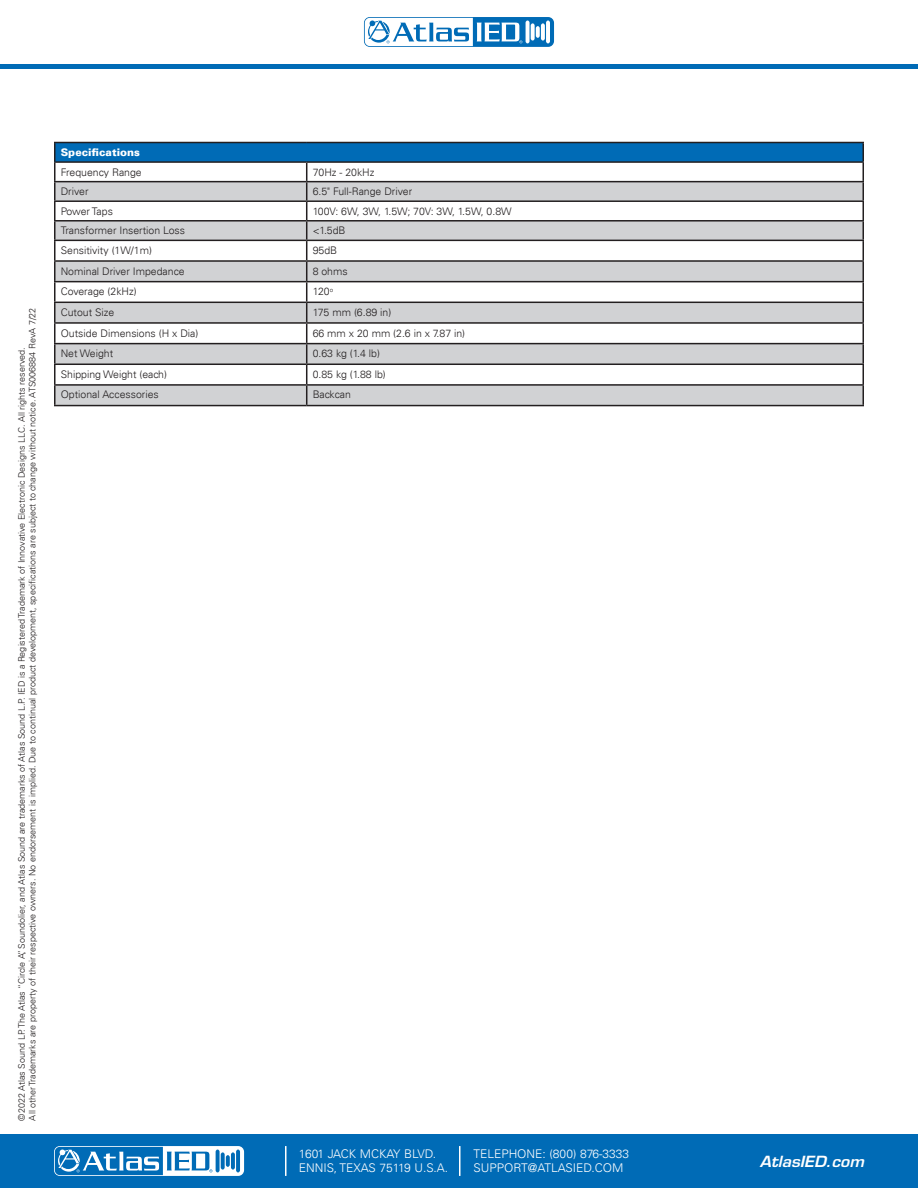
<style>
.page{position:relative;width:918px;height:1188px;background:#fff}
.page>*{position:absolute;margin:0;border:0;box-sizing:border-box;transform-origin:0 0}
.t1{font:italic 600 15px "Eurostile LT Std";color:#fff;scale:1.05 1}
.t2{font:300 12px/13.5px "Univers LT";color:#fff}
.Spec_Chart_List{font:300 10.5px "Univers LT";color:#231f20}
.SubHead{font:900 10.5px "Univers LT";color:#fff}
.Spec_Chart_List-2{font:300 10.5px "Univers LT";letter-spacing:-.02em;color:#231f20}
.t3{font:300 9px/10.8px "Univers LT";color:#231f20}
</style>
<div class="page">
<div style="left:0;top:1134px;width:918px;height:54px;background:#006bb6"></div>
<svg style="left:54px;top:1146px;width:190px;height:30px"></svg>
<hr style="left:285px;top:1146px;width:2px;height:30px;background:#fff">
<hr style="left:459px;top:1146px;width:1px;height:30px;background:#fff">
<hr style="left:0;top:64px;width:918px;height:4px;background:#006bb6">
<svg style="left:364px;top:17px;width:190px;height:30px"></svg>
<svg style="left:526px;top:21px;width:4px;height:22px"></svg>
<hr style="left:546px;top:21px;width:4px;height:22px;background:#fff;border-radius:2px">
<svg style="left:531px;top:23px;width:4px;height:18px"></svg>
<svg style="left:541px;top:23px;width:4px;height:18px"></svg>
<svg style="left:536px;top:26px;width:4px;height:12px"></svg>
<svg style="left:365px;top:18px;width:157px;height:28px"></svg>
<svg style="left:54px;top:143px;width:810px;height:262px"></svg>
<hr style="left:54px;top:142px;width:253px;height:1px;background:#231f20">
<hr style="left:307px;top:142px;width:557px;height:1px;background:#231f20">
<hr style="left:54px;top:161px;width:253px;height:2px;background:#231f20">
<hr style="left:54px;top:200px;width:253px;height:2px;background:#231f20">
<hr style="left:54px;top:240px;width:253px;height:1px;background:#231f20">
<hr style="left:54px;top:281px;width:253px;height:1px;background:#231f20">
<hr style="left:54px;top:302px;width:253px;height:1px;background:#231f20">
<hr style="left:54px;top:322px;width:253px;height:2px;background:#231f20">
<hr style="left:54px;top:343px;width:253px;height:1px;background:#231f20">
<hr style="left:54px;top:364px;width:253px;height:1px;background:#231f20">
<hr style="left:54px;top:384px;width:253px;height:2px;background:#231f20">
<hr style="left:54px;top:405px;width:253px;height:1px;background:#231f20">
<hr style="left:307px;top:161px;width:557px;height:2px;background:#231f20">
<hr style="left:307px;top:200px;width:557px;height:2px;background:#231f20">
<hr style="left:307px;top:240px;width:557px;height:1px;background:#231f20">
<hr style="left:307px;top:281px;width:557px;height:1px;background:#231f20">
<hr style="left:307px;top:302px;width:557px;height:1px;background:#231f20">
<hr style="left:307px;top:322px;width:557px;height:2px;background:#231f20">
<hr style="left:307px;top:343px;width:557px;height:1px;background:#231f20">
<hr style="left:307px;top:364px;width:557px;height:1px;background:#231f20">
<hr style="left:307px;top:384px;width:557px;height:2px;background:#231f20">
<hr style="left:307px;top:405px;width:557px;height:1px;background:#231f20">
<p class="t3" style="left:16px;top:1120px;width:814px;rotate:-90deg">©2022 Atlas Sound LP. The Atlas “Circle A”, Soundolier, and Atlas Sound are trademarks of Atlas Sound L.P. IED is a Registered Trademark of Innovative Electronic Designs LLC. All rights reserved.<br>All other Trademarks are property of their respective owners. No endorsement is implied. Due to continual product development, specifications are subject to change without notice. ATS006884 RevA 7/22</p>
<p class="SubHead" style="left:61px;top:146px;width:81px">Specifications</p>
<p class="Spec_Chart_List" style="left:61px;top:166px;width:83px">Frequency Range</p>
<p class="Spec_Chart_List" style="left:313px;top:166px;width:63px">70Hz - 20kHz</p>
<p class="Spec_Chart_List" style="left:61px;top:185px;width:29px">Driver</p>
<p class="Spec_Chart_List" style="left:313px;top:185px;width:101px">6.5" Full-Range Driver</p>
<p class="Spec_Chart_List-2" style="left:61px;top:205px;width:54px">Power Taps</p>
<p class="Spec_Chart_List" style="left:313px;top:205px;width:200px">100V: 6W, 3W, 1.5W; 70V: 3W, 1.5W, 0.8W</p>
<p class="Spec_Chart_List" style="left:61px;top:224px;width:126px">Transformer Insertion Loss</p>
<p class="Spec_Chart_List" style="left:313px;top:224px;width:34px">&lt;1.5dB</p>
<p class="Spec_Chart_List" style="left:61px;top:244px;width:93px">Sensitivity (1W/1m)</p>
<p class="Spec_Chart_List" style="left:313px;top:244px;width:26px">95dB</p>
<p class="Spec_Chart_List" style="left:61px;top:265px;width:126px">Nominal Driver Impedance</p>
<p class="Spec_Chart_List" style="left:313px;top:265px;width:37px">8 ohms</p>
<p class="Spec_Chart_List" style="left:61px;top:285px;width:78px">Coverage (2kHz)</p>
<p class="Spec_Chart_List" style="left:313px;top:285px;width:22px">120<sup>o</sup></p>
<p class="Spec_Chart_List" style="left:61px;top:306px;width:55px">Cutout Size</p>
<p class="Spec_Chart_List" style="left:313px;top:306px;width:80px">175 mm (6.89 in)</p>
<p class="Spec_Chart_List" style="left:61px;top:326px;width:139px">Outside Dimensions (H x Dia)</p>
<p class="Spec_Chart_List" style="left:313px;top:326px;width:154px">66 mm x 20 mm (2.6 in x 7.87 in)</p>
<p class="Spec_Chart_List" style="left:61px;top:347px;width:54px">Net Weight</p>
<p class="Spec_Chart_List" style="left:313px;top:347px;width:69px">0.63 kg (1.4 lb)</p>
<p class="Spec_Chart_List" style="left:61px;top:368px;width:108px">Shipping Weight (each)</p>
<p class="Spec_Chart_List" style="left:313px;top:368px;width:75px">0.85 kg (1.88 lb)</p>
<p class="Spec_Chart_List" style="left:61px;top:388px;width:100px">Optional Accessories</p>
<p class="Spec_Chart_List" style="left:313px;top:388px;width:40px">Backcan</p>
<h2 class="t2" style="left:299px;top:1147px;width:151px">1601 JACK MCKAY BLVD.<br>ENNIS, TEXAS 75119 U.S.A.</h2>
<h2 class="t2" style="left:473px;top:1147px;width:157px">TELEPHONE: (800) 876-3333<br>SUPPORT@ATLASIED.COM</h2>
<h1 class="t1" style="left:760px;top:1152px;width:101px">AtlasIED.com</h1>
</div>
